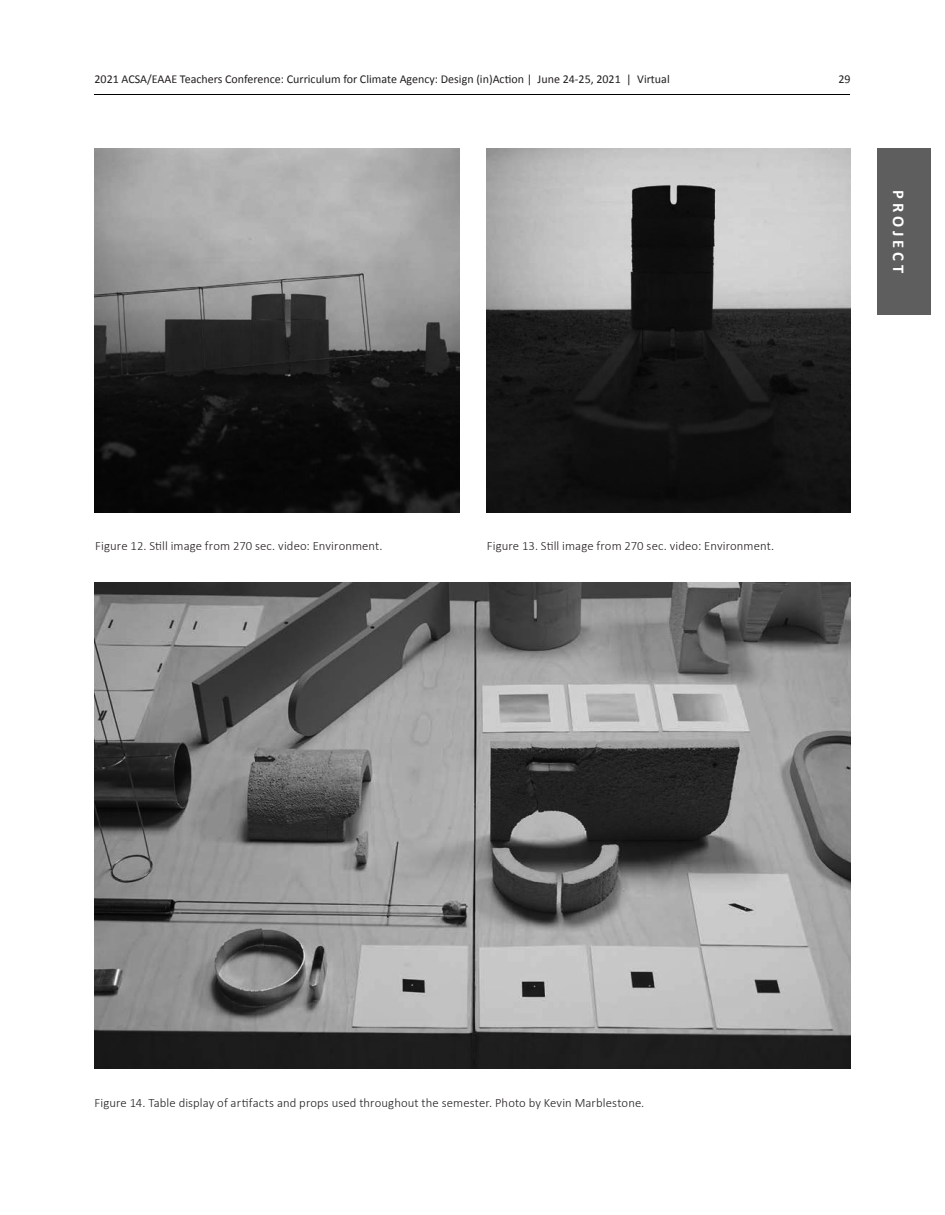
<style>
.page{position:relative;width:945px;height:1215px;background:#fff}
.page>*{position:absolute;margin:0;border:0;box-sizing:border-box;transform-origin:0 0}
.t1{font:700 16.5px "Calibri";letter-spacing:.235em;color:#fff}
.t2{font:300 12.75px "Calibri";letter-spacing:.01em;color:#231f20}
.t3{font:12px "Calibri";color:#231f20}
</style>
<div class="page">
<hr style="left:94px;top:94px;width:756px;height:1px;background:#000">
<div style="left:878px;top:148px;width:54px;height:167px;background:#5e5e5e"></div>
<img style="left:94px;top:582px;width:756px;height:487px">
<img style="left:95px;top:148px;width:364px;height:365px">
<img style="left:486px;top:148px;width:365px;height:365px">
<p class="t3" style="left:94px;top:72px;width:577px">2021 ACSA/EAAE Teachers Conference: Curriculum for Climate Agency: Design (in)Action | June 24‐25, 2021 | Virtual</p>
<p class="t3" style="left:838px;top:72px;width:14px">29</p>
<p class="t1" style="left:909px;top:190px;width:85px;rotate:90deg">PROJECT</p>
<p class="t2" style="left:95px;top:538px;width:289px">Figure 12. Still image from 270 sec. video: Environment.</p>
<p class="t2" style="left:487px;top:538px;width:289px">Figure 13. Still image from 270 sec. video: Environment.</p>
<p class="t2" style="left:94px;top:1095px;width:551px">Figure 14. Table display of artifacts and props used throughout the semester. Photo by Kevin Marblestone.</p>
</div>
